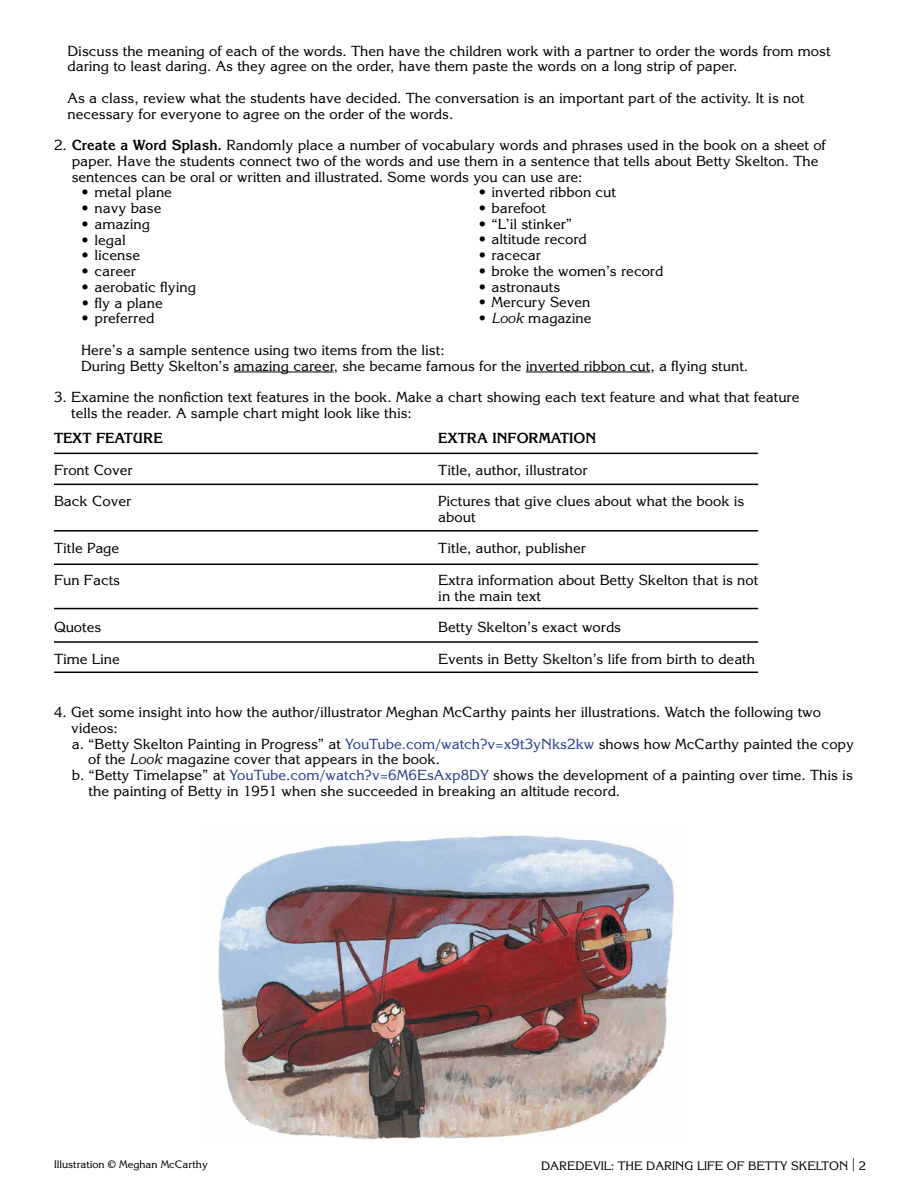
<style>
.page{position:relative;width:918px;height:1188px;background:#fff}
.page>*{position:absolute;margin:0;border:0;box-sizing:border-box;transform-origin:0 0}
.t1{font:14.25px/15.8px "Korinna Std";color:#000}
.t2{font:700 14.25px "Korinna Std";color:#000}
.t3{font:12px "Korinna Std";color:#000}
.t4{font:10.5px "Korinna Std";color:#000}
.s1{font-weight:700}
.s2{font-style:italic}
.s3{color:#25408f}
.s4{font-size:13.5px}
</style>
<div class="page">
<hr style="left:234px;top:372px;width:100px;height:1px;background:#000">
<hr style="left:526px;top:372px;width:124px;height:1px;background:#000">
<hr style="left:54px;top:453px;width:704px;height:1px;background:#000">
<hr style="left:54px;top:564px;width:704px;height:1px;background:#000">
<hr style="left:54px;top:484px;width:704px;height:1px;background:#000">
<hr style="left:54px;top:530px;width:704px;height:2px;background:#000">
<hr style="left:54px;top:608px;width:704px;height:1px;background:#000">
<hr style="left:54px;top:672px;width:704px;height:1px;background:#000">
<hr style="left:54px;top:641px;width:704px;height:2px;background:#000">
<img style="left:218px;top:835px;width:456px;height:304px">
<p class="t1" style="left:67px;top:42px;width:765px">Discuss the meaning of each of the words. Then have the children work with a partner to order the words from most daring to least daring. As they agree on the order, have them paste the words on a long strip of paper.</p>
<p class="t1" style="left:67px;top:90px;width:738px">As a class, review what the students have decided. The conversation is an important part of the activity. It is not necessary for everyone to agree on the order of the words.</p>
<p class="t1" style="left:72px;top:137px;width:756px;text-indent:-18px">2. <span class="s1">Create a Word Splash.</span> Randomly place a number of vocabulary words and phrases used in the book on a sheet of paper. Have the students connect two of the words and use them in a sentence that tells about Betty Skelton. The sentences can be oral or written and illustrated. Some words you can use are:</p>
<p class="t1" style="left:81px;top:184px;width:93px">• metal plane</p>
<p class="t1" style="left:81px;top:200px;width:82px">• navy base</p>
<p class="t1" style="left:81px;top:216px;width:71px">• amazing</p>
<p class="t1" style="left:81px;top:231px;width:46px">• legal</p>
<p class="t1" style="left:81px;top:247px;width:61px">• license</p>
<p class="t1" style="left:81px;top:263px;width:56px">• career</p>
<p class="t1" style="left:81px;top:279px;width:117px">• aerobatic flying</p>
<p class="t1" style="left:81px;top:294px;width:83px">• fly a plane</p>
<p class="t1" style="left:81px;top:310px;width:75px">• preferred</p>
<p class="t1" style="left:478px;top:184px;width:140px">• inverted ribbon cut</p>
<p class="t1" style="left:478px;top:200px;width:69px">• barefoot</p>
<p class="t1" style="left:478px;top:216px;width:96px">• “L’il stinker”</p>
<p class="t1" style="left:478px;top:231px;width:110px">• altitude record</p>
<p class="t1" style="left:478px;top:247px;width:64px">• racecar</p>
<p class="t1" style="left:478px;top:263px;width:187px">• broke the women’s record</p>
<p class="t1" style="left:478px;top:279px;width:84px">• astronauts</p>
<p class="t1" style="left:478px;top:294px;width:114px">• Mercury Seven</p>
<p class="t1" style="left:478px;top:310px;width:115px">• <span class="s2">Look</span> magazine</p>
<p class="t1" style="left:81px;top:342px;width:669px">Here’s a sample sentence using two items from the list:<br>During Betty Skelton’s amazing career, she became famous for the inverted ribbon cut, a flying stunt.</p>
<p class="t1" style="left:71px;top:389px;width:730px;text-indent:-17px">3. Examine the nonfiction text features in the book. Make a chart showing each text feature and what that feature tells the reader. A sample chart might look like this:</p>
<p class="t2" style="left:54px;top:429px;width:110px">TEXT FEATURE</p>
<p class="t1" style="left:54px;top:461px;width:80px">Front Cover</p>
<p class="t1" style="left:54px;top:493px;width:79px">Back Cover</p>
<p class="t1" style="left:54px;top:540px;width:67px">Title Page</p>
<p class="t1" style="left:54px;top:572px;width:68px">Fun Facts</p>
<p class="t1" style="left:54px;top:619px;width:49px">Quotes</p>
<p class="t1" style="left:54px;top:650px;width:67px">Time Line</p>
<p class="t2" style="left:438px;top:429px;width:160px">EXTRA INFORMATION</p>
<p class="t1" style="left:438px;top:462px;width:151px">Title, author, illustrator</p>
<p class="t1" style="left:438px;top:493px;width:308px">Pictures that give clues about what the book is about</p>
<p class="t1" style="left:438px;top:540px;width:149px">Title, author, publisher</p>
<p class="t1" style="left:438px;top:572px;width:322px">Extra information about Betty Skelton that is not in the main text</p>
<p class="t1" style="left:438px;top:619px;width:184px">Betty Skelton’s exact words</p>
<p class="t1" style="left:438px;top:651px;width:318px">Events in Betty Skelton’s life from birth to death</p>
<p class="t1" style="left:54px;top:704px;width:769px">4. Get some insight into how the author/illustrator Meghan McCarthy paints her illustrations. Watch the following two</p>
<p class="t1" style="left:71px;top:720px;width:48px">videos:</p>
<p class="t1" style="left:72px;top:735px;width:784px">a. “Betty Skelton Painting in Progress” at <span class="s3">YouTube.com/watch?v=x9t3yNks2kw</span> shows how McCarthy painted the copy</p>
<p class="t1" style="left:88px;top:751px;width:353px">of the <span class="s2">Look</span> magazine cover that appears in the book.</p>
<p class="t1" style="left:72px;top:767px;width:783px">b. “Betty Timelapse” at <span class="s3">YouTube.com/watch?v=6M6EsAxp8DY</span> shows the development of a painting over time. This is</p>
<p class="t1" style="left:89px;top:783px;width:533px">the painting of Betty in 1951 when she succeeded in breaking an altitude record.</p>
<p class="t4" style="left:54px;top:1158px;width:155px">Illustration © Meghan McCarthy</p>
<p class="t3" style="left:541px;top:1158px;width:326px">DAREDEVIL: THE DARING LIFE OF BETTY SKELTON <span class="s4">|</span> 2</p>
</div>
